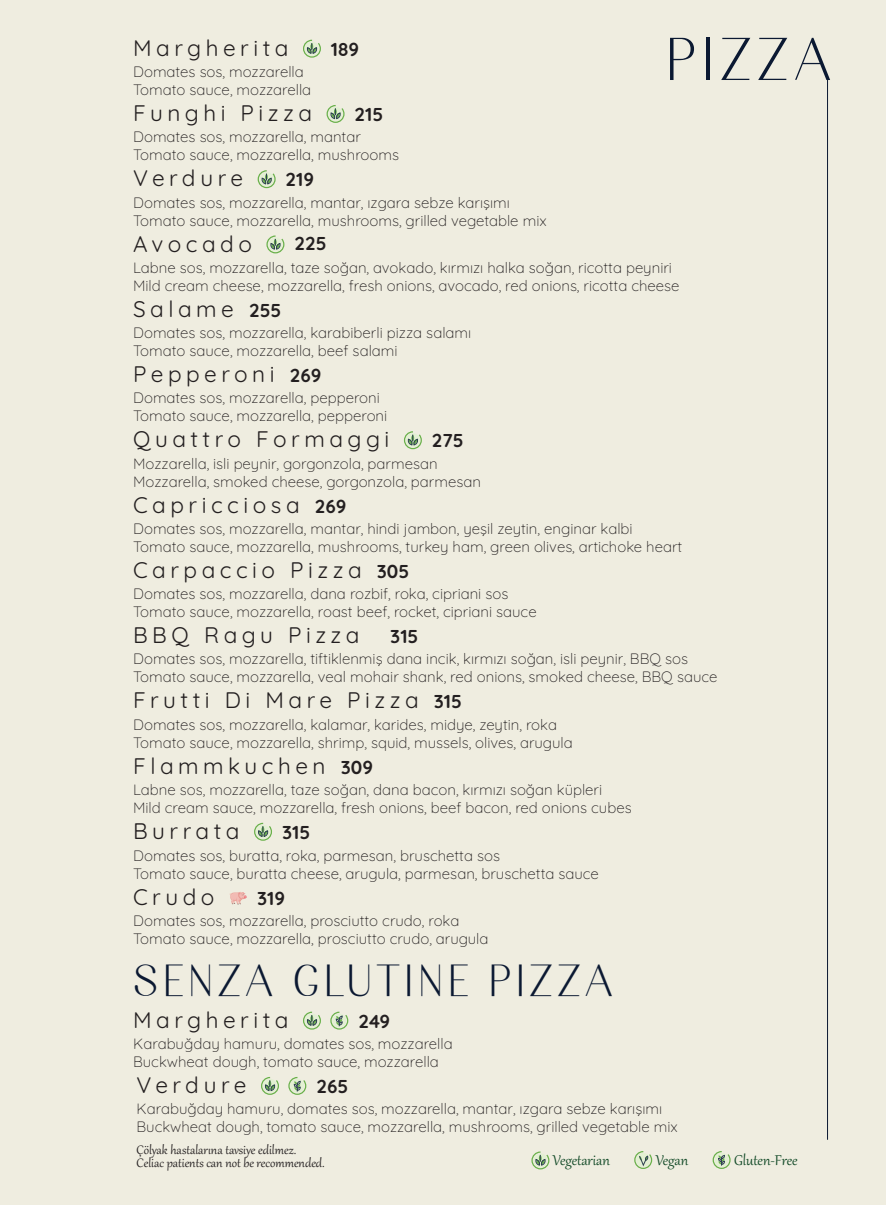
<style>
.page{position:relative;width:886px;height:1205px;background:#efede0}
.page>*{position:absolute;margin:0;border:0;box-sizing:border-box;transform-origin:0 0}
.t1{font:600 60px "Nesans";letter-spacing:.1em;color:#0b1932}
.t2{font:600 45px "Nesans";letter-spacing:.1em;color:#0b1932}
.t3{font:300 22.5px "Quicksand";letter-spacing:.2em;color:#231f20}
.t4{font:300 18.75px "Quicksand";color:#231f20}
.t5{font:17.5px "Gabriola";color:#114926}
.t6{font:300 15px/18px "Quicksand";color:#231f20}
.t7{font:15px/12.5px "Gabriola";color:#231f20}
.s1{font-size:18.75px}
</style>
<div class="page">
<hr style="left:827px;top:79px;width:1px;height:1060px;background:#0b1932">
<svg style="left:230px;top:892px;width:17px;height:13px"></svg>
<svg style="left:531px;top:1151px;width:19px;height:19px"></svg>
<svg style="left:634px;top:1151px;width:19px;height:18px"></svg>
<svg style="left:712px;top:1151px;width:19px;height:18px"></svg>
<svg style="left:303px;top:39px;width:18px;height:19px"></svg>
<svg style="left:326px;top:105px;width:19px;height:18px"></svg>
<svg style="left:257px;top:170px;width:19px;height:19px"></svg>
<svg style="left:404px;top:431px;width:18px;height:19px"></svg>
<svg style="left:254px;top:822px;width:18px;height:19px"></svg>
<svg style="left:303px;top:1011px;width:18px;height:19px"></svg>
<svg style="left:330px;top:1011px;width:19px;height:19px"></svg>
<svg style="left:261px;top:1077px;width:18px;height:18px"></svg>
<svg style="left:288px;top:1077px;width:19px;height:18px"></svg>
<svg style="left:266px;top:235px;width:19px;height:19px"></svg>
<h3 class="t3" style="left:133px;top:30px;width:157px">Margherita</h3>
<p class="t6" style="left:133px;top:61px;width:180px">Domates sos, mozzarella<br>Tomato sauce, mozzarella</p>
<p class="t4" style="left:331px;top:35px;width:30px">189</p>
<h3 class="t3" style="left:133px;top:96px;width:180px">Funghi Pizza</h3>
<p class="t6" style="left:133px;top:126px;width:267px">Domates sos, mozzarella, mantar<br>Tomato sauce, mozzarella, mushrooms</p>
<p class="t4" style="left:354px;top:100px;width:30px">215</p>
<h3 class="t3" style="left:133px;top:161px;width:112px">Verdure</h3>
<p class="t6" style="left:133px;top:192px;width:415px">Domates sos, mozzarella, mantar, ızgara sebze karışımı<br>Tomato sauce, mozzarella, mushrooms, grilled vegetable mix</p>
<p class="t4" style="left:286px;top:165px;width:30px">219</p>
<h1 class="t1" style="left:665px;top:25px;width:167px">PIZZA</h1>
<h3 class="t3" style="left:133px;top:226px;width:120px">Avocado</h3>
<p class="t6" style="left:133px;top:257px;width:548px">Labne sos, mozzarella, taze soğan, avokado, kırmızı halka soğan, ricotta peyniri<br>Mild cream cheese, mozzarella, fresh onions, avocado, red onions, ricotta cheese</p>
<p class="t4" style="left:294px;top:229px;width:34px">225</p>
<h3 class="t3" style="left:133px;top:291px;width:102px">Salame</h3>
<p class="t6" style="left:133px;top:322px;width:340px">Domates sos, mozzarella, karabiberli pizza salamı<br>Tomato sauce, mozzarella, beef salami</p>
<p class="t4" style="left:249px;top:296px;width:34px">255</p>
<h3 class="t3" style="left:133px;top:357px;width:143px">Pepperoni</h3>
<p class="t6" style="left:133px;top:387px;width:256px">Domates sos, mozzarella, pepperoni<br>Tomato sauce, mozzarella, pepperoni</p>
<p class="t4" style="left:290px;top:361px;width:33px">269</p>
<h3 class="t3" style="left:133px;top:422px;width:258px">Quattro Formaggi</h3>
<p class="t6" style="left:133px;top:453px;width:349px">Mozzarella, isli peynir, gorgonzola, parmesan<br>Mozzarella, smoked cheese, gorgonzola, parmesan</p>
<p class="t4" style="left:432px;top:426px;width:33px">275</p>
<h3 class="t3" style="left:133px;top:487px;width:168px">Capricciosa</h3>
<p class="t6" style="left:133px;top:518px;width:551px">Domates sos, mozzarella, mantar, hindi jambon, yeşil zeytin, enginar kalbi<br>Tomato sauce, mozzarella, mushrooms, turkey ham, green olives, artichoke heart</p>
<p class="t4" style="left:315px;top:491px;width:33px">269</p>
<h3 class="t3" style="left:133px;top:552px;width:278px">Carpaccio Pizza <span class="s1">305</span></h3>
<p class="t6" style="left:133px;top:583px;width:405px">Domates sos, mozzarella, dana rozbif, roka, cipriani sos<br>Tomato sauce, mozzarella, roast beef, rocket, cipriani sauce</p>
<h3 class="t3" style="left:133px;top:618px;width:228px">BBQ Ragu Pizza</h3>
<p class="t6" style="left:133px;top:648px;width:586px">Domates sos, mozzarella, tiftiklenmiş dana incik, kırmızı soğan, isli peynir, BBQ sos<br>Tomato sauce, mozzarella, veal mohair shank, red onions, smoked cheese, BBQ sauce</p>
<p class="t4" style="left:390px;top:622px;width:30px">315</p>
<h3 class="t3" style="left:133px;top:683px;width:287px">Frutti Di Mare Pizza</h3>
<p class="t6" style="left:133px;top:714px;width:441px">Domates sos, mozzarella, kalamar, karides, midye, zeytin, roka<br>Tomato sauce, mozzarella, shrimp, squid, mussels, olives, arugula</p>
<p class="t4" style="left:434px;top:687px;width:30px">315</p>
<h3 class="t3" style="left:133px;top:748px;width:194px">Flammkuchen</h3>
<p class="t6" style="left:133px;top:779px;width:500px">Labne sos, mozzarella, taze soğan, dana bacon, kırmızı soğan küpleri<br>Mild cream sauce, mozzarella, fresh onions, beef bacon, red onions cubes</p>
<p class="t4" style="left:341px;top:752px;width:34px">309</p>
<h3 class="t3" style="left:133px;top:813px;width:108px">Burrata</h3>
<p class="t6" style="left:133px;top:844px;width:467px">Domates sos, buratta, roka, parmesan, bruschetta sos<br>Tomato sauce, buratta cheese, arugula, parmesan, bruschetta sauce</p>
<p class="t4" style="left:282px;top:818px;width:30px">315</p>
<h3 class="t3" style="left:133px;top:879px;width:83px">Crudo</h3>
<p class="t6" style="left:133px;top:910px;width:357px">Domates sos, mozzarella, prosciutto crudo, roka<br>Tomato sauce, mozzarella, prosciutto crudo, arugula</p>
<p class="t4" style="left:257px;top:883px;width:30px">319</p>
<h2 class="t2" style="left:133px;top:954px;width:481px">SENZA GLUTINE PIZZA</h2>
<h3 class="t3" style="left:133px;top:1002px;width:157px">Margherita</h3>
<p class="t6" style="left:133px;top:1033px;width:321px">Karabuğday hamuru, domates sos, mozzarella<br>Buckwheat dough, tomato sauce, mozzarella</p>
<p class="t4" style="left:358px;top:1006px;width:33px">249</p>
<h3 class="t3" style="left:136px;top:1067px;width:112px">Verdure</h3>
<p class="t6" style="left:136px;top:1098px;width:543px">Karabuğday hamuru, domates sos, mozzarella, mantar, ızgara sebze karışımı<br>Buckwheat dough, tomato sauce, mozzarella, mushrooms, grilled vegetable mix</p>
<p class="t4" style="left:316px;top:1072px;width:33px">265</p>
<p class="t7" style="left:136px;top:1143px;width:190px">Çölyak hastalarına tavsiye edilmez.<br>Celiac patients can not be recommended.</p>
<p class="t5" style="left:553px;top:1149px;width:59px">Vegetarian</p>
<p class="t5" style="left:656px;top:1149px;width:34px">Vegan</p>
<p class="t5" style="left:734px;top:1149px;width:65px">Gluten-Free</p>
</div>
